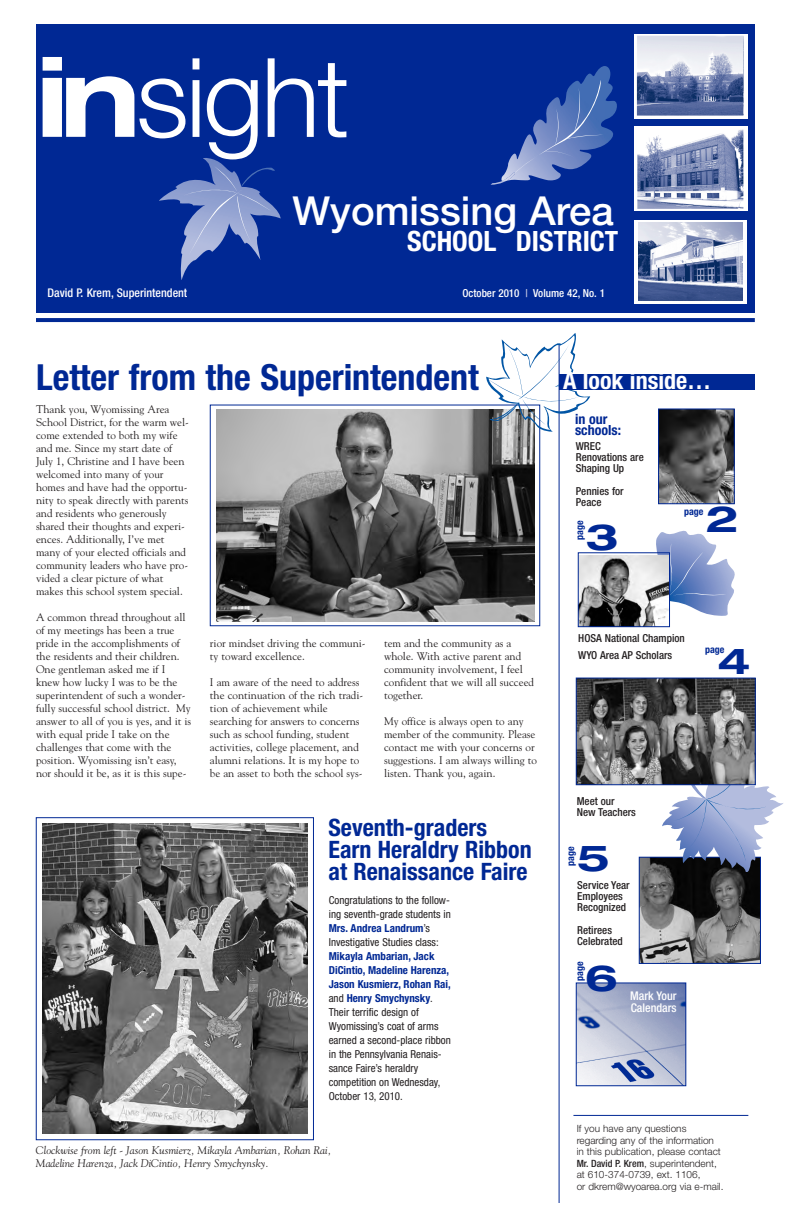
<style>
.page{position:relative;width:792px;height:1224px;background:#fff}
.page>*{position:absolute;margin:0;border:0;box-sizing:border-box;transform-origin:0 0}
.t1{font:110px "Helvetica Neue Light TT";letter-spacing:-.03em;color:#fff}
.t2{font:500 40px "Helvetica Neue";color:#fff}
.t3{font:700 condensed 36px "Helvetica Neue";color:#002894}
.t4{font:700 expanded 36px "Helvetica Neue";color:#002894;scale:1.12 1}
.t5{font:700 condensed 28px "Helvetica Neue";color:#fff}
.t6{font:700 condensed 24px/22px "Helvetica Neue";color:#002894}
.t7{font:700 condensed 24px "Helvetica Neue";color:#fff}
.t8{font:700 condensed 14px/11px "Helvetica Neue";color:#002894}
.t9{font:500 condensed 12px/12px "Helvetica Neue";color:#fff}
.t10{font:11px/13px "Goudy";color:#231f20}
.t11{font:condensed 11px/14px "Helvetica Neue";color:#231f20}
.t12{font:500 condensed 11px/11px "Helvetica Neue";color:#231f20}
.t13{font:italic 11px/13px "Goudy";color:#231f20}
.t14{font:500 condensed 11px "Helvetica Neue";color:#fff}
.t15{font:10px/11.5px "Helvetica Neue Light TT";color:#231f20}
.t16{font:700 condensed 10px "Helvetica Neue";color:#002894}
.s1{font-family:"Helvetica Neue";font-weight:700;font-stretch:expanded}
.s2{color:#c6c9e4}
.s3{font-weight:700;color:#002894}
.s4{font-family:"Helvetica Neue";font-weight:500;font-stretch:condensed}
</style>
<div class="page">
<svg style="left:646px;top:530px;width:89px;height:86px"></svg>
<img style="left:641px;top:859px;width:118px;height:103px">
<div style="left:639px;top:857px;width:122px;height:107px;border:1px solid #002894"></div>
<div style="left:36px;top:24px;width:719px;height:288px;background:#002894"></div>
<svg style="left:36px;top:318px;width:719px;height:4px;fill:#002894"></svg>
<hr style="left:559px;top:344px;width:1px;height:859px;background:#002894">
<hr style="left:573px;top:1115px;width:175px;height:1px;background:#002894">
<img style="left:634px;top:34px;width:113px;height:84px">
<img style="left:634px;top:127px;width:113px;height:84px">
<svg style="left:634px;top:220px;width:113px;height:84px"></svg>
<img style="left:638px;top:223px;width:104px;height:77px">
<img style="left:216px;top:410px;width:319px;height:211px">
<div style="left:36px;top:817px;width:278px;height:323px;border:1px solid #002894"></div>
<img style="left:42px;top:823px;width:266px;height:311px">
<img style="left:660px;top:411px;width:73px;height:91px">
<div style="left:658px;top:409px;width:77px;height:95px;border:1px solid #002894"></div>
<img style="left:580px;top:556px;width:88px;height:69px">
<div style="left:578px;top:553px;width:92px;height:74px;border:1px solid #002894"></div>
<img style="left:578px;top:985px;width:106px;height:99px">
<div style="left:576px;top:983px;width:110px;height:103px;border:1px solid #002894"></div>
<svg style="left:486px;top:333px;width:104px;height:99px"></svg>
<img style="left:584px;top:66px;width:33px;height:80px">
<svg style="left:491px;top:80px;width:112px;height:105px"></svg>
<svg style="left:662px;top:785px;width:121px;height:87px"></svg>
<div style="left:559px;top:374px;width:196px;height:15px;background:#002894"></div>
<svg style="left:159px;top:158px;width:122px;height:122px"></svg>
<img style="left:578px;top:680px;width:176px;height:103px">
<div style="left:576px;top:678px;width:180px;height:107px;border:1px solid #002894"></div>
<h1 class="t1" style="left:36px;top:31px;width:315px"><span class="s1">in</span>sight</h1>
<h2 class="t2" style="left:293px;top:197px;width:323px">Wyomissing Area</h2>
<h3 class="t5" style="left:407px;top:231px;width:213px">SCHOOL DISTRICT</h3>
<p class="t9" style="left:48px;top:288px;width:141px">David P. Krem, Superintendent</p>
<p class="t14" style="left:463px;top:289px;width:144px">October 2010 <span class="s2">|</span> Volume 42, No. 1</p>
<h3 class="t3" style="left:36px;top:365px;width:444px">Letter from the Superintendent</h3>
<p class="t10" style="left:36px;top:403px;width:154px">Thank you, Wyomissing Area<br>School District, for the warm wel&shy;come extended to both my wife and me. Since my start date of<br>July 1, Christine and I have been welcomed into many of your homes and have had the opportu&shy;nity to speak directly with parents and residents who generously shared their thoughts and experi&shy;ences. Additionally, I’ve met many of your elected officials and community leaders who have pro&shy;vided a clear picture of what makes this school system special.</p>
<p class="t10" style="left:36px;top:611px;width:157px">A common thread throughout all of my meetings has been a true pride in the accomplishments of the residents and their children.<br>One gentleman asked me if I knew how lucky I was to be the superintendent of such a wonder&shy;fully successful school district. My answer to all of you is yes, and it is with equal pride I take on the challenges that come with the position. Wyomissing isn’t easy, nor should it be, as it is this supe-</p>
<p class="t10" style="left:210px;top:637px;width:157px">rior mindset driving the communi&shy;ty toward excellence.</p>
<p class="t10" style="left:210px;top:676px;width:155px">I am aware of the need to address the continuation of the rich tradi&shy;tion of achievement while searching for answers to concerns such as school funding, student activities, college placement, and alumni relations. It is my hope to be an asset to both the school sys-</p>
<p class="t10" style="left:384px;top:637px;width:152px">tem and the community as a whole. With active parent and community involvement, I feel confident that we will all succeed together.</p>
<p class="t10" style="left:384px;top:715px;width:154px">My office is always open to any member of the community. Please contact me with your concerns or suggestions. I am always willing to listen. Thank you, again.</p>
<h3 class="t6" style="left:329px;top:818px;width:205px">Seventh-graders<br>Earn Heraldry Ribbon at Renaissance Faire</h3>
<p class="t11" style="left:329px;top:894px;width:124px">Congratulations to the follow&shy;ing seventh-grade students in<br><span class="s3">Mrs. Andrea Landrum</span>’s<br>Investigative Studies class:</p>
<p class="t11" style="left:329px;top:950px;width:124px"><span class="s3">Mikayla Ambarian, Jack<br>DiCintio, Madeline Harenza,<br>Jason Kusmierz, Rohan Rai, </span>and <span class="s3">Henry Smychynsky</span>.<br>Their terrific design of<br>Wyomissing’s coat of arms earned a second-place ribbon in the Pennsylvania Renais&shy;sance Faire’s heraldry competition on Wednesday,<br>October 13, 2010.</p>
<p class="t13" style="left:36px;top:1144px;width:297px">Clockwise from left - Jason Kusmierz, Mikayla Ambarian, Rohan Rai,<br>Madeline Harenza, Jack DiCintio, Henry Smychynsky.</p>
<h3 class="t7" style="left:563px;top:366px;width:150px">A look inside…</h3>
<p class="t8" style="left:575px;top:415px;width:48px">in our schools:</p>
<p class="t12" style="left:576px;top:441px;width:70px">WREC<br>Renovations are<br>Shaping Up</p>
<p class="t12" style="left:576px;top:486px;width:49px">Pennies for<br>Peace</p>
<p class="t16" style="left:576px;top:540px;width:21px;rotate:-90deg">page</p>
<h3 class="t4" style="left:586px;top:524px;width:31px">3</h3>
<h3 class="t4" style="left:706px;top:507px;width:31px">2</h3>
<p class="t16" style="left:684px;top:508px;width:21px">page</p>
<p class="t12" style="left:578px;top:630px;width:108px;line-height:17px">HOSA National Champion<br>WYO Area AP Scholars</p>
<p class="t16" style="left:705px;top:646px;width:21px">page</p>
<h3 class="t4" style="left:718px;top:648px;width:31px">4</h3>
<p class="t12" style="left:577px;top:797px;width:61px">Meet our<br>New Teachers</p>
<p class="t16" style="left:567px;top:866px;width:21px;rotate:-90deg">page</p>
<h3 class="t4" style="left:577px;top:845px;width:31px">5</h3>
<p class="t12" style="left:577px;top:881px;width:54px">Service Year<br>Employees<br>Recognized</p>
<p class="t12" style="left:577px;top:926px;width:47px">Retirees<br>Celebrated</p>
<p class="t16" style="left:576px;top:981px;width:21px;rotate:-90deg">page</p>
<h3 class="t4" style="left:585px;top:965px;width:31px">6</h3>
<p class="t9" style="left:630px;top:991px;width:48px">Mark Your<br>Calendars</p>
<p class="t15" style="left:577px;top:1123px;width:148px">If you have any questions regarding any of the information in this publication, please contact<br><span class="s4">Mr. David P. Krem</span>, superintendent, at 610-374-0739, ext. 1106,<br>or dkrem@wyoarea.org via e-mail.</p>
</div>
